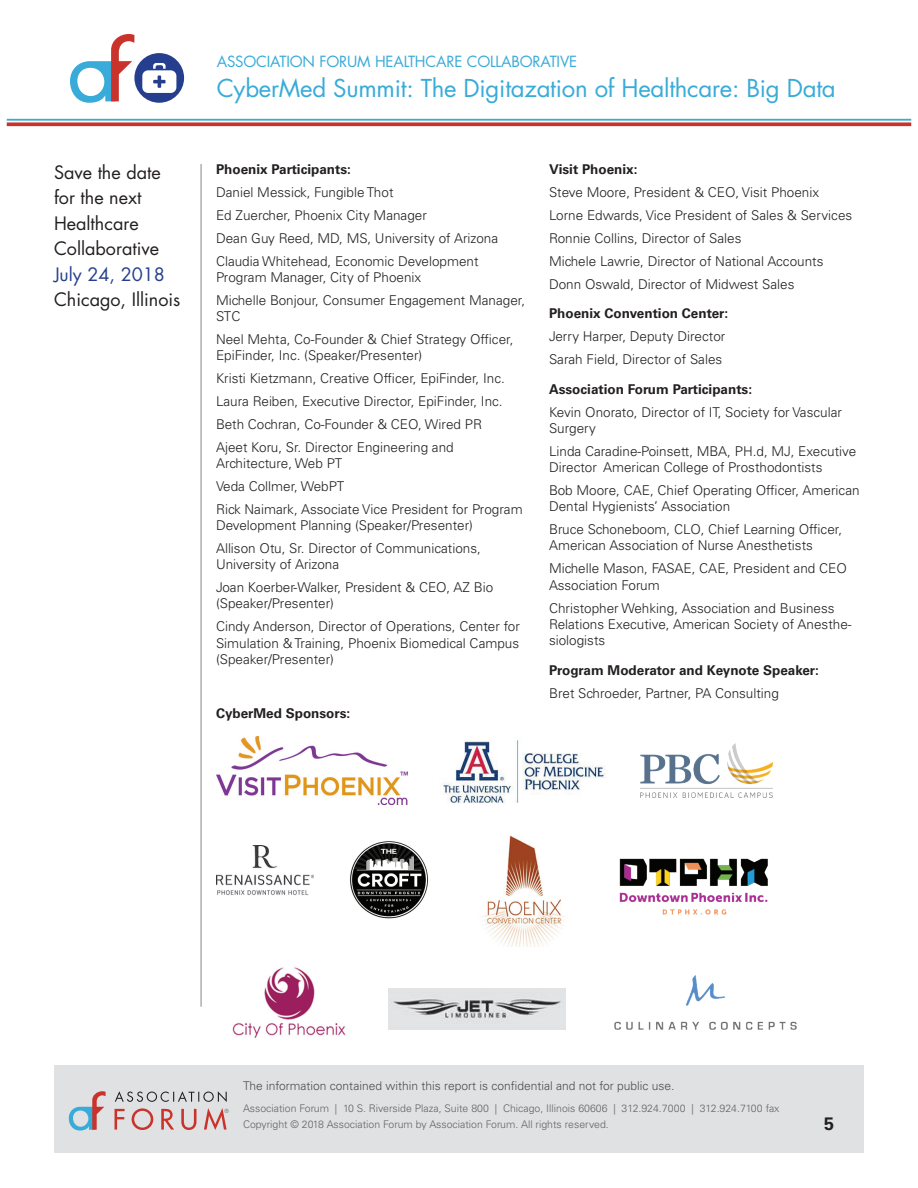
<style>
.page{position:relative;width:918px;height:1188px;background:#fff}
.page>*{position:absolute;margin:0;border:0;box-sizing:border-box;transform-origin:0 0}
.t1{font:24px "Futura Std";letter-spacing:-.01em;color:#38abd8}
.t2{font:18px/25.5px "Futura Std";color:#231f20}
.t3{font:18px "Futura Std";color:#253f8e}
.t4{font:700 18px "Univers LT Std";color:#231f20}
.t5{font:15px "Futura Std";letter-spacing:-.01em;color:#38abd8}
.t6{font:300 13.5px/23px "Univers LT Std";color:#231f20}
.t7{font:700 13.5px "Univers LT Std";color:#231f20}
.t8{font:300 12px "Univers LT Std";color:#4b4c4d}
.t9{font:300 10.5px/15.8px "Univers LT Std";color:#636366}
.t10{font:5.55px "Futura Std";color:#6c6d70}
</style>
<div class="page">
<svg style="left:70px;top:34px;width:64px;height:69px"></svg>
<div style="left:134px;top:53px;width:50px;height:50px;background:#253f8e;border-radius:50%"></div>
<svg style="left:142px;top:63px;width:34px;height:30px"></svg>
<svg style="left:7px;top:122px;width:904px;height:4px;background:#cf4a43"></svg>
<hr style="left:7px;top:119px;width:904px;height:2px;background:#38abd8">
<div style="left:54px;top:1065px;width:810px;height:87px;background:#e0e1e3"></div>
<hr style="left:201px;top:164px;width:1px;height:843px;background:#848689">
<svg style="left:115px;top:1108px;width:112px;height:22px"></svg>
<svg style="left:115px;top:1091px;width:112px;height:11px"></svg>
<svg style="left:69px;top:1091px;width:37px;height:40px"></svg>
<img style="left:216px;top:736px;width:191px;height:68px">
<img style="left:443px;top:740px;width:163px;height:63px">
<img style="left:641px;top:743px;width:131px;height:54px">
<img style="left:216px;top:845px;width:97px;height:50px">
<img style="left:350px;top:841px;width:78px;height:78px">
<img style="left:482px;top:835px;width:83px;height:112px">
<img style="left:619px;top:858px;width:149px;height:57px">
<img style="left:232px;top:967px;width:114px;height:72px">
<img style="left:389px;top:988px;width:176px;height:41px">
<img style="left:614px;top:975px;width:183px;height:55px">
<h2 class="t2" style="left:54px;top:160px;width:108px">Save the date for the next<br>Healthcare<br>Collaborative</h2>
<h2 class="t3" style="left:54px;top:263px;width:113px">July 24, 2018</h2>
<h2 class="t2" style="left:54px;top:287px;width:128px">Chicago, Illinois</h2>
<p class="t5" style="left:217px;top:52px;width:362px">ASSOCIATION FORUM HEALTHCARE COLLABORATIVE</p>
<h1 class="t1" style="left:217px;top:73px;width:621px">CyberMed Summit: The Digitazation of Healthcare: Big Data</h1>
<p class="t7" style="left:216px;top:161px;width:136px">Phoenix Participants:</p>
<p class="t6" style="left:216px;top:181px;width:284px">Daniel Messick, Fungible Thot<br>Ed Zuercher, Phoenix City Manager<br>Dean Guy Reed, MD, MS, University of Arizona Claudia Whitehead, Economic Development</p>
<p class="t6" style="left:216px;top:266px;width:311px">Program Manager, City of Phoenix<br>Michelle Bonjour, Consumer Engagement Manager,</p>
<p class="t6" style="left:216px;top:305px;width:299px">STC<br>Neel Mehta, Co-Founder &amp; Chief Strategy Officer,</p>
<p class="t6" style="left:216px;top:344px;width:290px">EpiFinder, Inc. (Speaker/Presenter)<br>Kristi Kietzmann, Creative Officer, EpiFinder, Inc.<br>Laura Reiben, Executive Director, EpiFinder, Inc.<br>Beth Cochran, Co-Founder &amp; CEO, Wired PR Ajeet Koru, Sr. Director Engineering and</p>
<p class="t6" style="left:216px;top:452px;width:308px">Architecture, Web PT<br>Veda Collmer, WebPT<br>Rick Naimark, Associate Vice President for Program</p>
<p class="t6" style="left:216px;top:514px;width:266px">Development Planning (Speaker/Presenter)<br>Allison Otu, Sr. Director of Communications,</p>
<p class="t6" style="left:216px;top:553px;width:279px">University of Arizona<br>Joan Koerber-Walker, President &amp; CEO, AZ Bio</p>
<p class="t6" style="left:216px;top:592px;width:305px">(Speaker/Presenter)<br>Cindy Anderson, Director of Operations, Center for</p>
<p class="t6" style="left:216px;top:635px;width:305px;line-height:16.2px">Simulation &amp; Training, Phoenix Biomedical Campus (Speaker/Presenter)</p>
<p class="t7" style="left:216px;top:705px;width:136px">CyberMed Sponsors:</p>
<p class="t7" style="left:549px;top:161px;width:90px">Visit Phoenix:</p>
<p class="t6" style="left:549px;top:181px;width:305px">Steve Moore, President &amp; CEO, Visit Phoenix Lorne Edwards, Vice President of Sales &amp; Services Ronnie Collins, Director of Sales<br>Michele Lawrie, Director of National Accounts Donn Oswald, Director of Midwest Sales</p>
<p class="t7" style="left:549px;top:306px;width:181px">Phoenix Convention Center:</p>
<p class="t6" style="left:549px;top:325px;width:178px">Jerry Harper, Deputy Director<br>Sarah Field, Director of Sales</p>
<p class="t7" style="left:549px;top:381px;width:205px">Association Forum Participants:</p>
<p class="t6" style="left:549px;top:404px;width:294px;line-height:16.2px">Kevin Onorato, Director of IT, Society for Vascular<br>Surgery</p>
<p class="t6" style="left:549px;top:443px;width:309px;line-height:16.2px">Linda Caradine-Poinsett, MBA, PH.d, MJ, Executive<br>Director American College of Prosthodontists</p>
<p class="t6" style="left:549px;top:482px;width:312px;line-height:16.2px">Bob Moore, CAE, Chief Operating Officer, American<br>Dental Hygienists’ Association</p>
<p class="t6" style="left:549px;top:521px;width:295px;line-height:16.2px">Bruce Schoneboom, CLO, Chief Learning Officer,<br>American Association of Nurse Anesthetists</p>
<p class="t6" style="left:549px;top:561px;width:299px;line-height:16.2px">Michelle Mason, FASAE, CAE, President and CEO<br>Association Forum</p>
<p class="t6" style="left:549px;top:600px;width:304px;line-height:16.2px">Christopher Wehking, Association and Business<br>Relations Executive, American Society of Anesthe&shy;siologists</p>
<p class="t7" style="left:549px;top:662px;width:271px">Program Moderator and Keynote Speaker:</p>
<p class="t6" style="left:549px;top:681px;width:231px">Bret Schroeder, Partner, PA Consulting</p>
<p class="t10" style="left:224px;top:1107px;width:6px">®</p>
<p class="t8" style="left:243px;top:1078px;width:433px">The information contained within this report is confidential and not for public use.</p>
<p class="t9" style="left:243px;top:1101px;width:538px">Association Forum | 10 S. Riverside Plaza, Suite 800 | Chicago, Illinois 60606 | 312.924.7000 | 312.924.7100 fax<br>Copyright © 2018 Association Forum by Association Forum. All rights reserved.</p>
<h2 class="t4" style="left:824px;top:1113px;width:12px">5</h2>
</div>
